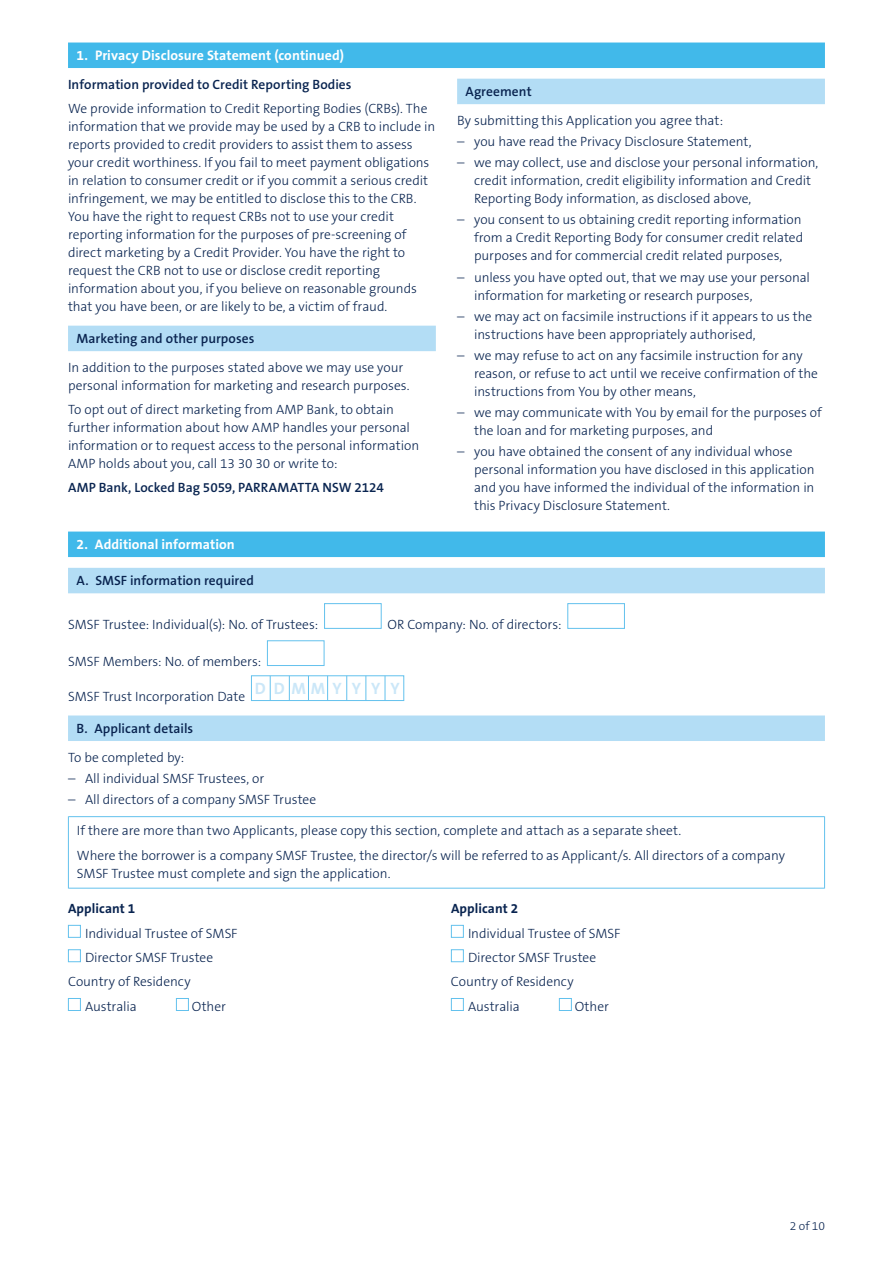
<style>
.page{position:relative;width:893px;height:1263px;background:#fff}
.page>*{position:absolute;margin:0;border:0;box-sizing:border-box;transform-origin:0 0}
.t1{font:700 13.8px "The Sans B7";letter-spacing:.005em;color:#fff}
.t2{font:300 13.5px/18px "The Sans B3";letter-spacing:-.005em;color:#092450}
.t3{font:600 13.5px "The Sans B6";letter-spacing:.005em;color:#092450}
.t4{font:700 13.5px "The Sans B7";letter-spacing:.005em;color:#092450}
.t5{font:300 12px "The Sans B3";color:#092450}
</style>
<div class="page">
<div style="left:68px;top:43px;width:757px;height:25px;background:#41b9ea"></div>
<div style="left:68px;top:531px;width:757px;height:26px;background:#41b9ea"></div>
<div style="left:68px;top:568px;width:757px;height:25px;background:#b3ddf5"></div>
<div style="left:324px;top:603px;width:58px;height:26px;border:1px solid #63c1ed"></div>
<div style="left:567px;top:603px;width:58px;height:26px;border:1px solid #63c1ed"></div>
<div style="left:267px;top:640px;width:57px;height:26px;border:1px solid #63c1ed"></div>
<div style="left:251px;top:675px;width:153px;height:26px;border:1px solid #63c1ed"></div>
<svg style="left:270px;top:676px;width:1px;height:24px"></svg>
<svg style="left:289px;top:676px;width:1px;height:24px"></svg>
<svg style="left:308px;top:676px;width:1px;height:24px"></svg>
<svg style="left:327px;top:676px;width:1px;height:24px"></svg>
<svg style="left:346px;top:676px;width:1px;height:24px"></svg>
<svg style="left:365px;top:676px;width:1px;height:24px"></svg>
<svg style="left:385px;top:676px;width:1px;height:24px"></svg>
<div style="left:68px;top:715px;width:757px;height:26px;background:#b3ddf5"></div>
<hr style="left:69px;top:816px;width:755px;height:1px;background:#63c1ed">
<hr style="left:68px;top:816px;width:1px;height:72px;background:#63c1ed">
<hr style="left:824px;top:816px;width:1px;height:72px;background:#63c1ed">
<hr style="left:69px;top:888px;width:755px;height:1px;background:#63c1ed">
<div style="left:68px;top:925px;width:13px;height:13px;border:1px solid #63c1ed"></div>
<div style="left:68px;top:949px;width:13px;height:13px;border:1px solid #63c1ed"></div>
<div style="left:68px;top:998px;width:13px;height:13px;border:1px solid #63c1ed"></div>
<div style="left:176px;top:998px;width:13px;height:13px;border:1px solid #63c1ed"></div>
<div style="left:451px;top:925px;width:13px;height:13px;border:1px solid #63c1ed"></div>
<div style="left:451px;top:949px;width:13px;height:13px;border:1px solid #63c1ed"></div>
<div style="left:451px;top:998px;width:13px;height:13px;border:1px solid #63c1ed"></div>
<div style="left:559px;top:998px;width:13px;height:13px;border:1px solid #63c1ed"></div>
<div style="left:68px;top:326px;width:368px;height:25px;background:#b3ddf5"></div>
<div style="left:457px;top:79px;width:368px;height:25px;background:#b3ddf5"></div>
<p class="t1" style="left:77px;top:48px;width:269px">1. Privacy Disclosure Statement (continued)</p>
<p class="t3" style="left:68px;top:77px;width:285px">Information provided to Credit Reporting Bodies</p>
<p class="t2" style="left:68px;top:100px;width:369px">We provide information to Credit Reporting Bodies (CRBs). The information that we provide may be used by a CRB to include in reports provided to credit providers to assist them to assess your credit worthiness. If you fail to meet payment obligations in relation to consumer credit or if you commit a serious credit infringement, we may be entitled to disclose this to the CRB.<br>You have the right to request CRBs not to use your credit reporting information for the purposes of pre-screening of direct marketing by a Credit Provider. You have the right to request the CRB not to use or disclose credit reporting information about you, if you believe on reasonable grounds that you have been, or are likely to be, a victim of fraud.</p>
<p class="t3" style="left:77px;top:331px;width:179px">Marketing and other purposes</p>
<p class="t2" style="left:68px;top:358px;width:343px">In addition to the purposes stated above we may use your personal information for marketing and research purposes.</p>
<p class="t2" style="left:68px;top:401px;width:353px">To opt out of direct marketing from AMP Bank, to obtain further information about how AMP handles your personal information or to request access to the personal information AMP holds about you, call 13 30 30 or write to:</p>
<p class="t3" style="left:68px;top:481px;width:317px">AMP Bank, Locked Bag 5059, PARRAMATTA NSW 2124</p>
<p class="t3" style="left:466px;top:84px;width:68px">Agreement</p>
<p class="t2" style="left:457px;top:112px;width:267px">By submitting this Application you agree that:</p>
<p class="t2" style="left:457px;top:133px;width:296px">– you have read the Privacy Disclosure Statement,</p>
<p class="t2" style="left:474px;top:154px;width:346px;text-indent:-17px">– we may collect, use and disclose your personal information, credit information, credit eligibility information and Credit<br>Reporting Body information, as disclosed above,</p>
<p class="t2" style="left:474px;top:211px;width:331px;text-align:justify;text-indent:-17px">– you consent to us obtaining credit reporting information from a Credit Reporting Body for consumer credit related purposes and for commercial credit related purposes,</p>
<p class="t2" style="left:474px;top:268px;width:337px;text-indent:-17px">– unless you have opted out, that we may use your personal information for marketing or research purposes,</p>
<p class="t2" style="left:474px;top:308px;width:340px;text-indent:-17px">– we may act on facsimile instructions if it appears to us the instructions have been appropriately authorised,</p>
<p class="t2" style="left:474px;top:347px;width:345px;text-indent:-17px">– we may refuse to act on any facsimile instruction for any reason, or refuse to act until we receive confirmation of the instructions from You by other means,</p>
<p class="t2" style="left:474px;top:404px;width:349px;text-indent:-17px">– we may communicate with You by email for the purposes of the loan and for marketing purposes, and</p>
<p class="t2" style="left:474px;top:443px;width:342px;text-indent:-17px">– you have obtained the consent of any individual whose personal information you have disclosed in this application and you have informed the individual of the information in this Privacy Disclosure Statement.</p>
<p class="t1" style="left:77px;top:537px;width:160px">2. Additional information</p>
<p class="t3" style="left:77px;top:573px;width:179px">A. SMSF information required</p>
<p class="t2" style="left:68px;top:616px;width:252px">SMSF Trustee: Individual(s): No. of Trustees:</p>
<p class="t2" style="left:387px;top:616px;width:176px">OR Company: No. of directors:</p>
<p class="t2" style="left:68px;top:653px;width:195px">SMSF Members: No. of members:</p>
<p class="t2" style="left:68px;top:688px;width:333px">SMSF Trust Incorporation Date <sup>D</sup> <sup>D</sup> <sup>M</sup> <sup>M</sup> <sup>Y</sup> <sup>Y</sup> <sup>Y</sup> <sup>Y</sup></p>
<p class="t3" style="left:77px;top:721px;width:118px">B. Applicant details</p>
<p class="t2" style="left:68px;top:748px;width:118px">To be completed by:</p>
<p class="t2" style="left:68px;top:770px;width:198px">– All individual SMSF Trustees, or</p>
<p class="t2" style="left:68px;top:791px;width:250px">– All directors of a company SMSF Trustee</p>
<p class="t2" style="left:77px;top:819px;width:709px;line-height:24.5px">If there are more than two Applicants, please copy this section, complete and attach as a separate sheet.<br>Where the borrower is a company SMSF Trustee, the director/s will be referred to as Applicant/s. All directors of a company</p>
<p class="t2" style="left:77px;top:864px;width:315px">SMSF Trustee must complete and sign the application.</p>
<p class="t4" style="left:68px;top:901px;width:69px">Applicant 1</p>
<p class="t2" style="left:85px;top:924px;width:154px">Individual Trustee of SMSF</p>
<p class="t2" style="left:85px;top:949px;width:130px">Director SMSF Trustee</p>
<p class="t2" style="left:68px;top:973px;width:124px">Country of Residency</p>
<p class="t2" style="left:85px;top:998px;width:53px">Australia</p>
<p class="t2" style="left:192px;top:998px;width:36px">Other</p>
<p class="t4" style="left:451px;top:901px;width:69px">Applicant 2</p>
<p class="t2" style="left:468px;top:924px;width:154px">Individual Trustee of SMSF</p>
<p class="t2" style="left:468px;top:949px;width:130px">Director SMSF Trustee</p>
<p class="t2" style="left:451px;top:973px;width:124px">Country of Residency</p>
<p class="t2" style="left:468px;top:998px;width:53px">Australia</p>
<p class="t2" style="left:575px;top:998px;width:36px">Other</p>
<p class="t5" style="left:790px;top:1220px;width:37px">2 of 10</p>
</div>
